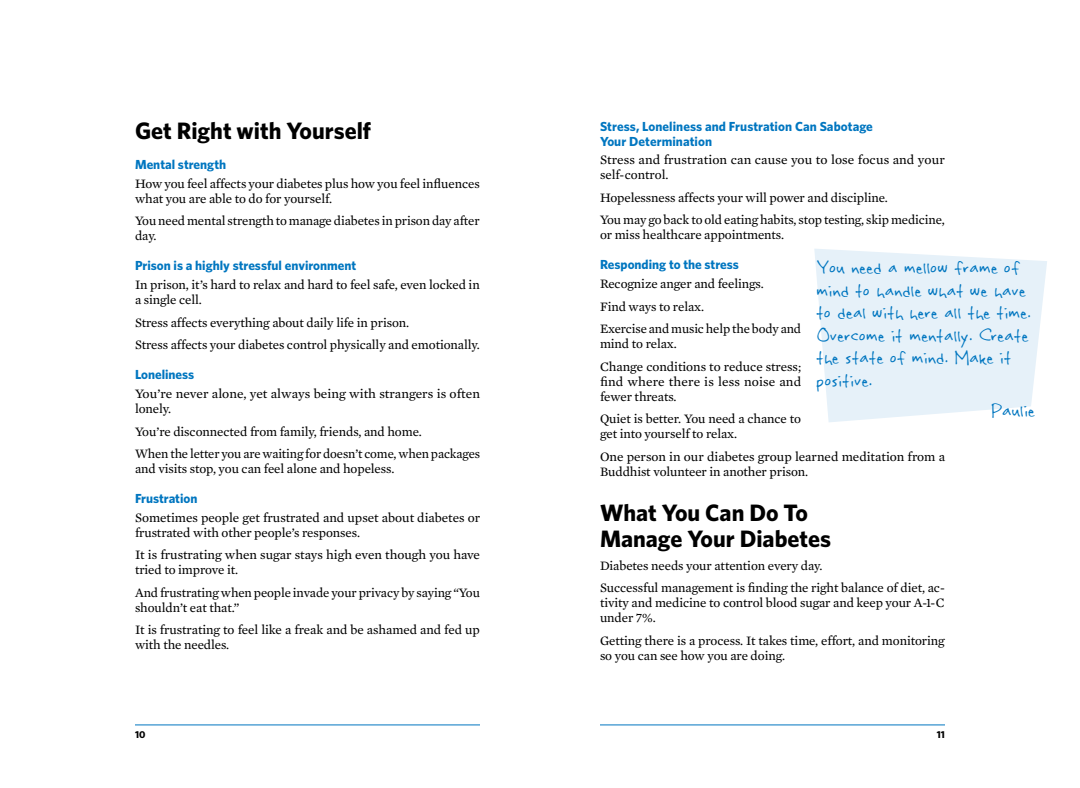
<style>
.page{position:relative;width:1080px;height:788px;background:#fff}
.page>*{position:absolute;margin:0;border:0;box-sizing:border-box;transform-origin:0 0}
.t1{font:700 23.75px/26.2px "Whitney";color:#000}
.t2{font:22.5px/22.5px "Rabiohead";color:#0076c0}
.t3{font:13.12px/15px "Mercury Text G2";letter-spacing:-.005em;color:#000}
.t4{font:700 13.12px/15px "Whitney";color:#0076c0}
.t5{font:700 10px "Whitney";color:#000}
</style>
<div class="page">
<hr style="left:135px;top:724px;width:345px;height:1px;background:#0076c0">
<hr style="left:600px;top:724px;width:345px;height:1px;background:#0076c0">
<svg style="left:814px;top:249px;width:233px;height:173px;background:#e9f2f9"></svg>
<h1 class="t1" style="left:135px;top:117px;width:238px">Get Right with Yourself</h1>
<p class="t4" style="left:135px;top:157px;width:93px">Mental strength</p>
<p class="t3" style="left:135px;top:176px;width:346px">How you feel affects your diabetes plus how you feel influences what you are able to do for yourself.</p>
<p class="t3" style="left:135px;top:213px;width:346px">You need mental strength to manage diabetes in prison day after day.</p>
<p class="t4" style="left:135px;top:258px;width:223px">Prison is a highly stressful environment</p>
<p class="t3" style="left:135px;top:277px;width:346px">In prison, it’s hard to relax and hard to feel safe, even locked in a single cell.</p>
<p class="t3" style="left:135px;top:311px;width:346px;line-height:22.5px">Stress affects everything about daily life in prison.<br>Stress affects your diabetes control physically and emotionally.</p>
<p class="t4" style="left:135px;top:367px;width:61px">Loneliness</p>
<p class="t3" style="left:135px;top:386px;width:347px">You’re never alone, yet always being with strangers is often lonely.</p>
<p class="t3" style="left:135px;top:420px;width:347px;line-height:22.5px">You’re disconnected from family, friends, and home.<br>When the letter you are waiting for doesn’t come, when packages</p>
<p class="t3" style="left:135px;top:461px;width:261px">and visits stop, you can feel alone and hopeless.</p>
<p class="t4" style="left:135px;top:490px;width:64px">Frustration</p>
<p class="t3" style="left:135px;top:510px;width:347px">Sometimes people get frustrated and upset about diabetes or frustrated with other people’s responses.</p>
<p class="t3" style="left:135px;top:547px;width:347px">It is frustrating when sugar stays high even though you have tried to improve it.</p>
<p class="t3" style="left:135px;top:585px;width:346px">And frustrating when people invade your privacy by saying “You shouldn’t eat that.”</p>
<p class="t3" style="left:135px;top:622px;width:347px">It is frustrating to feel like a freak and be ashamed and fed up with the needles.</p>
<p class="t4" style="left:600px;top:118px;width:274px">Stress, Loneliness and Frustration Can Sabotage<br>Your Determination</p>
<p class="t3" style="left:600px;top:152px;width:346px">Stress and frustration can cause you to lose focus and your self-control.</p>
<p class="t3" style="left:600px;top:186px;width:346px;line-height:22.5px">Hopelessness affects your will power and discipline.<br>You may go back to old eating habits, stop testing, skip medicine,</p>
<p class="t3" style="left:600px;top:227px;width:186px">or miss healthcare appointments.</p>
<p class="t4" style="left:600px;top:257px;width:140px">Responding to the stress</p>
<p class="t3" style="left:600px;top:272px;width:203px;line-height:22.5px">Recognize anger and feelings.<br>Find ways to relax.<br>Exercise and music help the body and</p>
<p class="t3" style="left:600px;top:332px;width:203px;line-height:22.5px">mind to relax.<br>Change conditions to reduce stress;</p>
<p class="t3" style="left:600px;top:374px;width:203px">find where there is less noise and fewer threats.</p>
<p class="t3" style="left:600px;top:411px;width:203px">Quiet is better. You need a chance to get into yourself to relax.</p>
<p class="t3" style="left:600px;top:449px;width:347px">One person in our diabetes group learned meditation from a<br>Buddhist volunteer in another prison.</p>
<h1 class="t1" style="left:600px;top:498px;width:233px">What You Can Do To<br>Manage Your Diabetes</h1>
<p class="t3" style="left:600px;top:554px;width:347px;line-height:22.5px">Diabetes needs your attention every day.<br>Successful management is finding the right balance of diet, ac-</p>
<p class="t3" style="left:600px;top:595px;width:346px">tivity and medicine to control blood sugar and keep your A-1-C under 7%.</p>
<p class="t3" style="left:600px;top:632px;width:346px">Getting there is a process. It takes time, effort, and monitoring so you can see how you are doing.</p>
<h2 class="t2" style="left:816px;top:255px;width:216px">You need a mellow frame of mind to handle what we have to deal with here all the time.<br>Overcome it mentally. Create the state of mind. Make it positive.</h2>
<h2 class="t2" style="left:991px;top:398px;width:46px">Paulie</h2>
<p class="t5" style="left:135px;top:728px;width:12px">10</p>
<p class="t5" style="left:937px;top:728px;width:10px">11</p>
</div>
